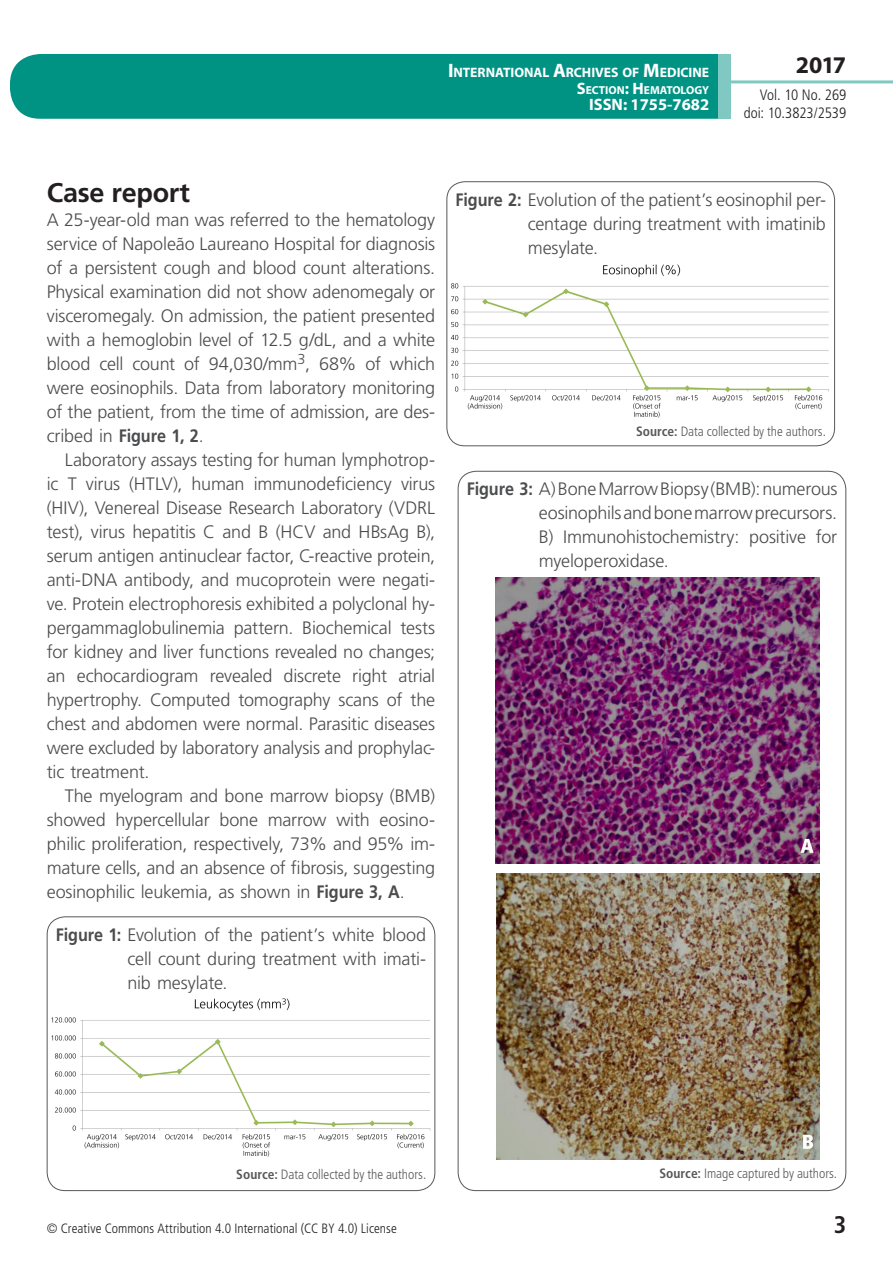
<style>
.page{position:relative;width:893px;height:1263px;background:#fff}
.page>*{position:absolute;margin:0;border:0;box-sizing:border-box;transform-origin:0 0}
.t1{font:700 27px "Frutiger LT Std";letter-spacing:-.01em;color:#231f20}
.t2{font:700 24px "Myriad Pro";color:#231f20}
.t3{font:700 condensed 24px "Frutiger LT Std";color:#231f20}
.t4{font:300 18px/24px "Frutiger LT Std";letter-spacing:-.01em;color:#4b4c4d;text-align:justify}
.t5{font:700 16.5px "Myriad Pro";color:#fff}
.t6{font:300 condensed 15px/18px "Frutiger LT Std";letter-spacing:-.005em;color:#231f20;text-align:right}
.t7{font:700 13.65px "Myriad Pro";letter-spacing:-.005em;color:#fff}
.t8{font:300 condensed 13.5px "Frutiger LT Std";letter-spacing:-.005em;color:#57585a}
.t9{font:300 condensed 13.5px "Frutiger LT Std";letter-spacing:.005em;color:#231f20}
.t10{font:700 11.55px "Myriad Pro";color:#fff}
.s1{font-size:19.5px}
.s2{font-size:16.5px}
.s3{font-weight:700}
</style>
<div class="page">
<div style="left:10px;top:54px;width:775px;height:65px;background:#009384;border-radius:30px"></div>
<div style="left:732px;top:0;width:161px;height:157px;background:#fff"></div>
<hr style="left:730px;top:80px;width:163px;height:3px;background:#80c9c2">
<div style="left:718px;top:54px;width:13px;height:65px;background:#80c9c2"></div>
<div style="left:47px;top:916px;width:388px;height:275px;border:1px solid #57585a;border-radius:18px"></div>
<img style="left:51px;top:998px;width:380px;height:159px">
<div style="left:446px;top:181px;width:389px;height:265px;border:1px solid #57585a;border-radius:18px"></div>
<img style="left:450px;top:264px;width:379px;height:154px">
<img style="left:496px;top:577px;width:324px;height:286px">
<img style="left:496px;top:873px;width:324px;height:286px">
<p class="t7" style="left:448px;top:64px;width:263px"><span class="s1">I</span>NTERNATIONAL <span class="s1">A</span>RCHIVES OF <span class="s1">M</span>EDICINE</p>
<p class="t10" style="left:577px;top:82px;width:134px"><span class="s2">S</span>ECTION<span class="s2">: H</span> EMATOLOGY</p>
<p class="t5" style="left:589px;top:94px;width:122px">ISSN: 1755-7682</p>
<h2 class="t2" style="left:796px;top:49px;width:52px">2017</h2>
<p class="t6" style="left:744px;top:86px;width:104px">Vol. 10 No. 269 doi: 10.3823/2539</p>
<h1 class="t1" style="left:47px;top:176px;width:145px">Case report</h1>
<p class="t4" style="left:47px;top:208px;width:390px">A 25-year-old man was referred to the hematology service of Napoleão Laureano Hospital for diagnosis of a persistent cough and blood count alterations.<br>Physical examination did not show adenomegaly or visceromegaly. On admission, the patient presented with a hemoglobin level of 12.5 g/dL, and a white blood cell count of 94,030/mm<sup>3</sup>, 68% of which were eosinophils. Data from laboratory monitoring of the patient, from the time of admission, are des&shy;cribed in <span class="s3">Figure 1, 2</span>.</p>
<p class="t4" style="left:47px;top:448px;width:390px;text-indent:18px">Laboratory assays testing for human lymphotrop&shy;ic T virus (HTLV), human immunodeficiency virus (HIV), Venereal Disease Research Laboratory (VDRL test), virus hepatitis C and B (HCV and HBsAg B), serum antigen antinuclear factor, C-reactive protein, anti-DNA antibody, and mucoprotein were negati&shy;ve. Protein electrophoresis exhibited a polyclonal hy&shy;pergammaglobulinemia pattern. Biochemical tests for kidney and liver functions revealed no changes; an echocardiogram revealed discrete right atrial hypertrophy. Computed tomography scans of the chest and abdomen were normal. Parasitic diseases were excluded by laboratory analysis and prophylac&shy;tic treatment.</p>
<p class="t4" style="left:47px;top:784px;width:390px;text-indent:18px">The myelogram and bone marrow biopsy (BMB) showed hypercellular bone marrow with eosino&shy;philic proliferation, respectively, 73% and 95% im&shy;mature cells, and an absence of fibrosis, suggesting eosinophilic leukemia, as shown in <span class="s3">Figure 3, A</span>.</p>
<p class="t4" style="left:127px;top:923px;width:300px;text-indent:-72px"><span class="s3">Figure 1:</span> Evolution of the patient’s white blood cell count during treatment with imati&shy;nib mesylate.</p>
<p class="t4" style="left:528px;top:188px;width:300px;text-indent:-72px"><span class="s3">Figure 2:</span> Evolution of the patient’s eosinophil per&shy;centage during treatment with imatinib mesylate.</p>
<p class="t8" style="left:636px;top:423px;width:191px"><span class="s3">Source:</span> Data collected by the authors.</p>
<p class="t4" style="left:539px;top:477px;width:300px;text-indent:-72px"><span class="s3">Figure 3:</span> A) Bone Marrow Biopsy (BMB): numerous eosinophils and bone marrow precursors.<br>B) Immunohistochemistry: positive for myeloperoxidase.</p>
<p class="t8" style="left:236px;top:1166px;width:191px"><span class="s3">Source:</span> Data collected by the authors.</p>
<p class="t8" style="left:659px;top:1165px;width:179px"><span class="s3">Source:</span> Image captured by authors.</p>
<p class="t9" style="left:47px;top:1220px;width:352px">© Creative Commons Attribution 4.0 International (CC BY 4.0) License</p>
<h2 class="t3" style="left:834px;top:1210px;width:14px">3</h2>
</div>
